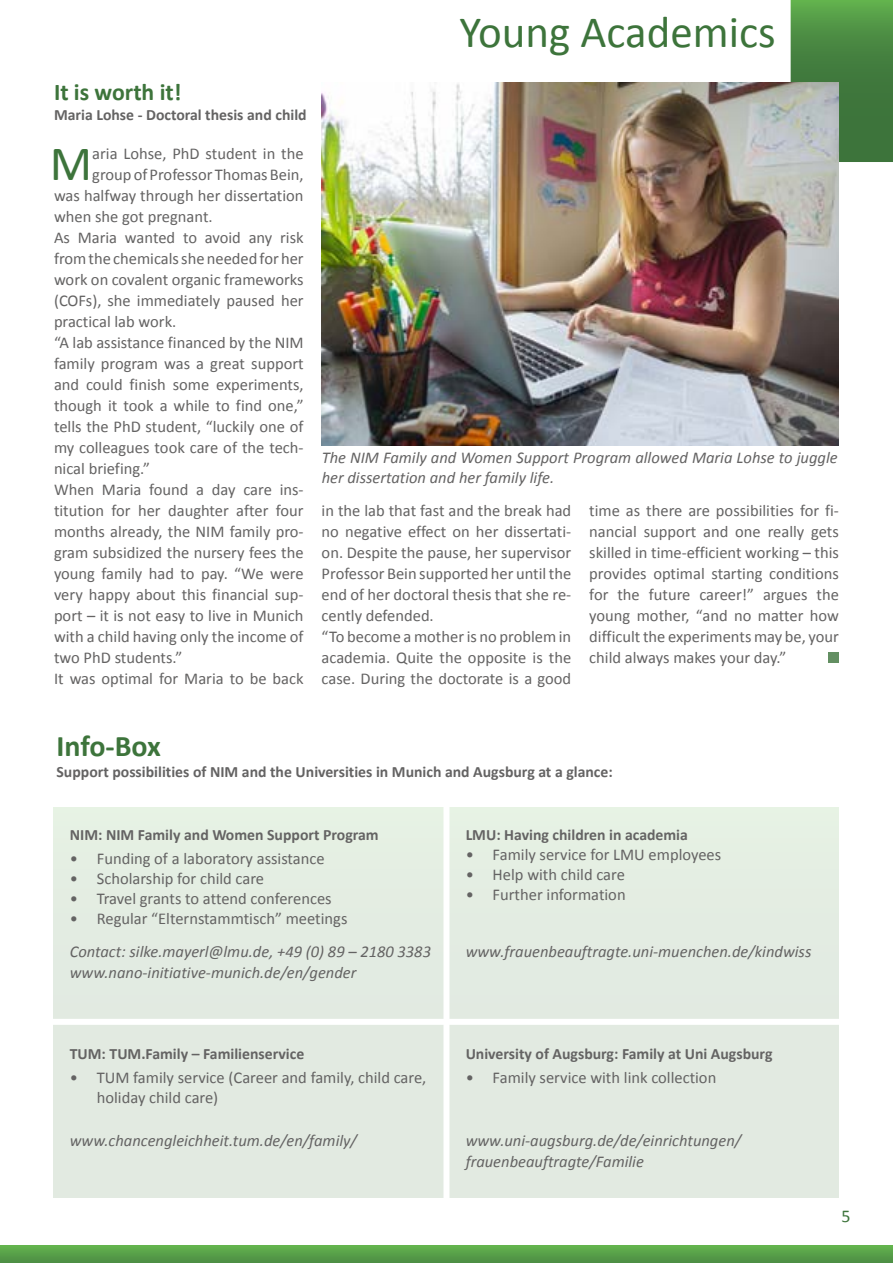
<style>
.page{position:relative;width:893px;height:1263px;background:#fff}
.page>*{position:absolute;margin:0;border:0;box-sizing:border-box;transform-origin:0 0}
.t1{font:49.65px "Calibri";color:#3d743b}
.t2{font:45px "Calibri";color:#3d743b}
.t3{font:700 30px "Calibri";letter-spacing:-.005em;color:#3d743b}
.t4{font:700 24px "Calibri";color:#3d743b}
.t5{font:18px "Calibri";color:#3d743b}
.t6{font:16.5px/21px "Calibri";color:#646363}
.t7{font:italic 16.5px/21px "Calibri";color:#646363}
.t8{font:700 15.75px "Calibri";color:#646363}
</style>
<div class="page">
<div style="left:53px;top:808px;width:786px;height:389px;background:#e2eae2"></div>
<div style="left:828px;top:653px;width:11px;height:10px;background:#638f62"></div>
<img style="left:322px;top:82px;width:517px;height:363px">
<div style="left:443px;top:805px;width:6px;height:458px;background:#fff"></div>
<div style="left:44px;top:1019px;width:849px;height:6px;background:#fff"></div>
<svg style="left:791px;top:0;width:102px;height:162px;background:#61925d"></svg>
<svg style="left:0;top:1246px;width:893px;height:17px;background:#579f48"></svg>
<h3 class="t4" style="left:54px;top:77px;width:129px">It is worth it!</h3>
<p class="t8" style="left:54px;top:105px;width:254px">Maria Lohse - Doctoral thesis and child</p>
<h1 class="t1" style="left:50px;top:132px;width:44px">M</h1>
<p class="t6" style="left:92px;top:143px;width:213px">aria Lohse, PhD student in the</p>
<p class="t6" style="left:92px;top:164px;width:213px">group of Professor Thomas Bein,</p>
<p class="t6" style="left:54px;top:185px;width:251px">was halfway through her dissertation</p>
<p class="t6" style="left:54px;top:206px;width:160px">when she got pregnant.</p>
<p class="t6" style="left:54px;top:227px;width:251px">As Maria wanted to avoid any risk</p>
<p class="t6" style="left:54px;top:248px;width:251px">from the chemicals she needed for her</p>
<p class="t6" style="left:54px;top:269px;width:251px">work on covalent organic frameworks</p>
<p class="t6" style="left:54px;top:290px;width:251px">(COFs), she immediately paused her</p>
<p class="t6" style="left:54px;top:311px;width:124px">practical lab work.</p>
<p class="t6" style="left:54px;top:332px;width:251px">“A lab assistance financed by the NIM</p>
<p class="t6" style="left:54px;top:353px;width:251px">family program was a great support</p>
<p class="t6" style="left:54px;top:374px;width:251px">and could finish some experiments,</p>
<p class="t6" style="left:54px;top:395px;width:251px">though it took a while to find one,”</p>
<p class="t6" style="left:54px;top:416px;width:251px">tells the PhD student, “luckily one of</p>
<p class="t6" style="left:54px;top:437px;width:251px">my colleagues took care of the tech-</p>
<p class="t6" style="left:54px;top:458px;width:98px">nical briefing.”</p>
<p class="t6" style="left:54px;top:479px;width:251px">When Maria found a day care ins-</p>
<p class="t6" style="left:54px;top:500px;width:251px">titution for her daughter after four</p>
<p class="t6" style="left:54px;top:521px;width:251px">months already, the NIM family pro-</p>
<p class="t6" style="left:54px;top:542px;width:251px">gram subsidized the nursery fees the</p>
<p class="t6" style="left:54px;top:563px;width:251px">young family had to pay. “We were</p>
<p class="t6" style="left:54px;top:584px;width:251px">very happy about this financial sup-</p>
<p class="t6" style="left:54px;top:605px;width:251px">port – it is not easy to live in Munich</p>
<p class="t6" style="left:54px;top:626px;width:251px">with a child having only the income of</p>
<p class="t6" style="left:54px;top:647px;width:130px">two PhD students.”</p>
<p class="t6" style="left:54px;top:668px;width:251px">It was optimal for Maria to be back</p>
<h2 class="t2" style="left:460px;top:3px;width:318px">Young Academics</h2>
<p class="t7" style="left:322px;top:447px;width:518px;line-height:19.8px">The NIM Family and Women Support Program allowed Maria Lohse to juggle her dissertation and her family life.</p>
<p class="t6" style="left:322px;top:500px;width:251px">in the lab that fast and the break had no negative effect on her dissertati&shy;on. Despite the pause, her supervisor Professor Bein supported her until the end of her doctoral thesis that she re&shy;cently defended.<br>“To become a mother is no problem in academia. Quite the opposite is the case. During the doctorate is a good</p>
<p class="t6" style="left:589px;top:500px;width:251px;text-align:justify">time as there are possibilities for fi&shy;nancial support and one really gets skilled in time-efficient working – this provides optimal starting conditions for the future career!” argues the young mother, “and no matter how difficult the experiments may be, your child always makes your day.”</p>
<h3 class="t3" style="left:57px;top:727px;width:106px">Info-Box</h3>
<p class="t8" style="left:57px;top:761px;width:558px">Support possibilities of NIM and the Universities in Munich and Augsburg at a glance:</p>
<p class="t8" style="left:70px;top:825px;width:310px">NIM: NIM Family and Women Support Program</p>
<p class="t6" style="left:70px;top:848px;width:256px">• Funding of a laboratory assistance</p>
<p class="t6" style="left:70px;top:868px;width:196px">• Scholarship for child care</p>
<p class="t6" style="left:70px;top:888px;width:263px">• Travel grants to attend conferences</p>
<p class="t6" style="left:70px;top:908px;width:279px">• Regular “Elternstammtisch” meetings</p>
<p class="t7" style="left:70px;top:941px;width:363px">Contact: silke.mayerl@lmu.de, +49 (0) 89 – 2180 3383 www.nano-initiative-munich.de/en/gender</p>
<p class="t8" style="left:70px;top:1044px;width:236px">TUM: TUM.Family – Familienservice</p>
<p class="t6" style="left:97px;top:1068px;width:331px;line-height:19.8px;text-indent:-27px">• TUM family service (Career and family, child care, holiday child care)</p>
<p class="t7" style="left:70px;top:1130px;width:289px">www.chancengleichheit.tum.de/en/family/</p>
<p class="t8" style="left:466px;top:825px;width:224px">LMU: Having children in academia</p>
<p class="t6" style="left:466px;top:844px;width:257px">• Family service for LMU employees</p>
<p class="t6" style="left:466px;top:864px;width:161px">• Help with child care</p>
<p class="t6" style="left:466px;top:884px;width:161px">• Further information</p>
<p class="t7" style="left:466px;top:941px;width:347px">www.frauenbeauftragte.uni-muenchen.de/kindwiss</p>
<p class="t8" style="left:466px;top:1043px;width:308px">University of Augsburg: Family at Uni Augsburg</p>
<p class="t6" style="left:466px;top:1067px;width:252px">• Family service with link collection</p>
<p class="t7" style="left:466px;top:1130px;width:277px">www.uni-augsburg.de/de/einrichtungen/ frauenbeauftragte/Familie</p>
<p class="t5" style="left:842px;top:1205px;width:11px">5</p>
</div>
